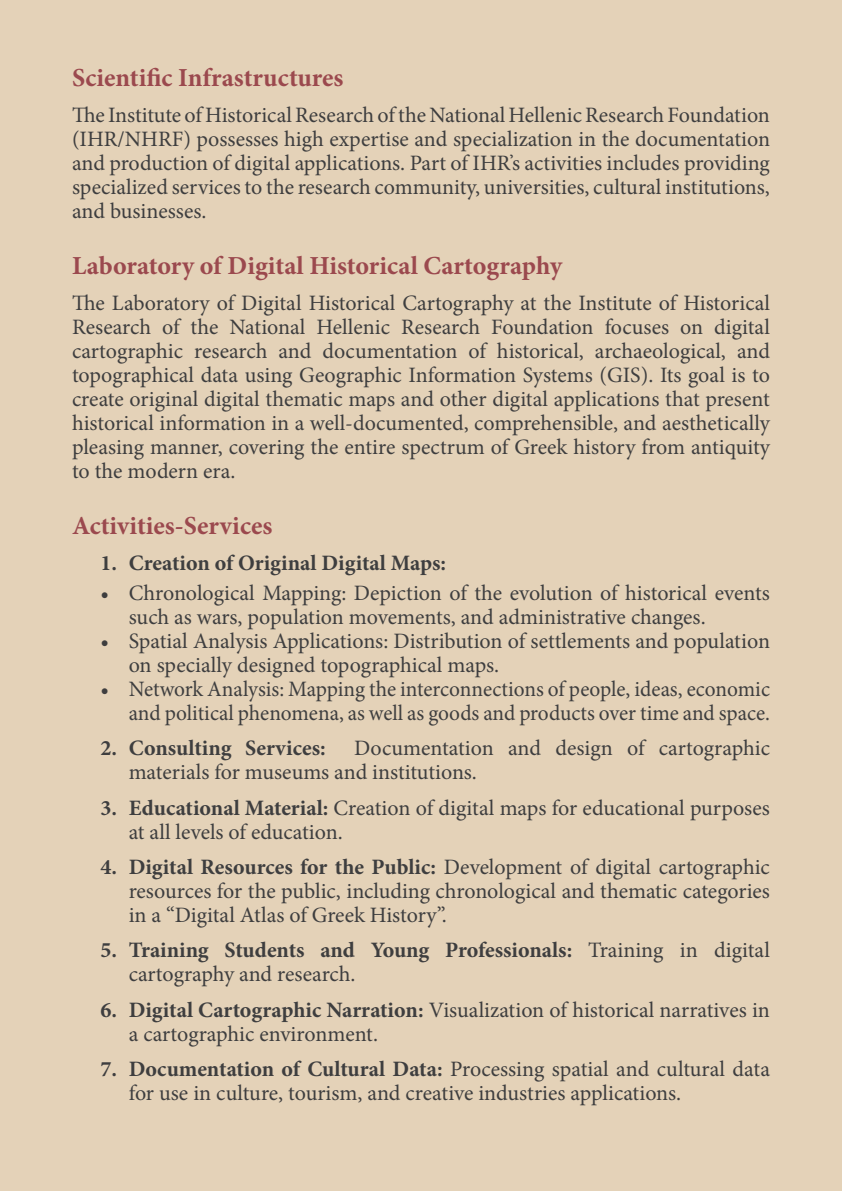
<style>
.page{position:relative;width:842px;height:1191px;background:#e4d2b8}
.page>*{position:absolute;margin:0;border:0;box-sizing:border-box;transform-origin:0 0}
.t1{font:700 26px "Minion Pro";color:#9b494e}
.t2{font:22px/24px "Minion Pro";color:#3e3e3f}
.t3{font:700 22px/24px "Minion Pro";color:#3e3e3f}
.s1{font-weight:700}
.s2{font-weight:400}
</style>
<div class="page">
<p class="t1" style="left:72px;top:59px;width:273px">Scientific Infrastructures</p>
<p class="t2" style="left:72px;top:103px;width:699px;text-align:justify">The Institute of Historical Research of the National Hellenic Research Foundation (IHR/NHRF) possesses high expertise and specialization in the documentation and production of digital applications. Part of IHR’s activities includes providing specialized services to the research community, universities, cultural institutions, and businesses.</p>
<p class="t1" style="left:72px;top:247px;width:492px">Laboratory of Digital Historical Cartography</p>
<p class="t2" style="left:72px;top:291px;width:699px;text-align:justify">The Laboratory of Digital Historical Cartography at the Institute of Historical Research of the National Hellenic Research Foundation focuses on digital cartographic research and documentation of historical, archaeological, and topographical data using Geographic Information Systems (GIS). Its goal is to create original digital thematic maps and other digital applications that present historical information in a well-documented, comprehensible, and aesthetically pleasing manner, covering the entire spectrum of Greek history from antiquity to the modern era.</p>
<p class="t1" style="left:72px;top:507px;width:202px">Activities-Services</p>
<p class="t3" style="left:100px;top:551px;width:347px">1. Creation of Original Digital Maps:</p>
<p class="t2" style="left:129px;top:581px;width:643px;text-indent:-28px">• Chronological Mapping: Depiction of the evolution of historical events such as wars, population movements, and administrative changes.</p>
<p class="t2" style="left:129px;top:629px;width:643px;text-indent:-28px">• Spatial Analysis Applications: Distribution of settlements and population on specially designed topographical maps.</p>
<p class="t2" style="left:100px;top:677px;width:671px;text-align:right">• Network Analysis: Mapping the interconnections of people, ideas, economic and political phenomena, as well as goods and products over time and space.</p>
<p class="t3" style="left:100px;top:736px;width:227px">2. Consulting Services:</p>
<p class="t2" style="left:129px;top:736px;width:643px;text-indent:226px">Documentation and design of cartographic materials for museums and institutions.</p>
<p class="t2" style="left:129px;top:796px;width:643px;text-indent:-28px"><span class="s1">3. Educational Material:</span> Creation of digital maps for educational purposes at all levels of education.</p>
<p class="t2" style="left:129px;top:855px;width:643px;text-align:justify;text-indent:-28px"><span class="s1">4. Digital Resources for the Public:</span> Development of digital cartographic resources for the public, including chronological and thematic categories in a “Digital Atlas of Greek History”.</p>
<p class="t3" style="left:129px;top:938px;width:643px;text-indent:-28px">5. Training Students and Young Professionals: <span class="s2">Training in digital cartography and research.</span></p>
<p class="t2" style="left:129px;top:998px;width:643px;text-indent:-28px"><span class="s1">6. Digital Cartographic Narration:</span> Visualization of historical narratives in a cartographic environment.</p>
<p class="t2" style="left:129px;top:1057px;width:643px;text-indent:-28px"><span class="s1">7. Documentation of Cultural Data:</span> Processing spatial and cultural data for use in culture, tourism, and creative industries applications.</p>
</div>
